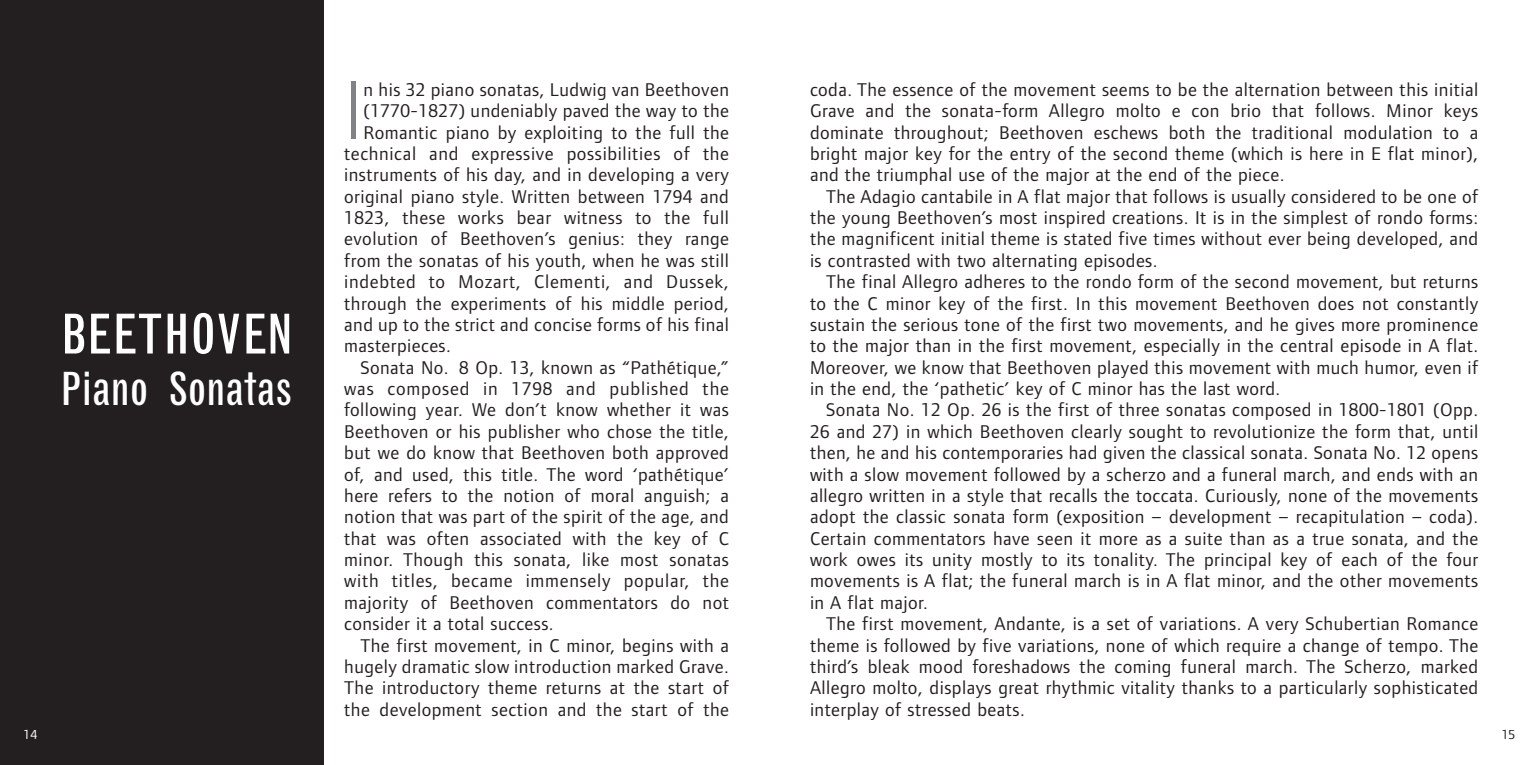
<style>
.page{position:relative;width:1539px;height:765px;background:#fff}
.page>*{position:absolute;margin:0;border:0;box-sizing:border-box;transform-origin:0 0}
.t1{font:300 condensed 77.85px "Grotesque";color:#808285}
.t2{font:condensed 54px "Grotesque";letter-spacing:.005em;color:#fff}
.t3{font:condensed 45px "Grotesque";color:#fff}
.t4{font:19.12px/21.4px "Foundry Form Sans";letter-spacing:.025em;color:#231f20;text-align:justify}
.t5{font:19.12px "Foundry Form Sans";letter-spacing:.045em;color:#231f20}
.t6{font:13.5px "Foundry Form Sans";color:#fff}
.t7{font:13.5px "Foundry Form Sans";color:#231f20}
</style>
<div class="page">
<div style="left:0;top:0;width:324px;height:765px;background:#231f20"></div>
<h2 class="t2" style="left:61px;top:314px;width:233px">BEETHOVEN</h2>
<h3 class="t3" style="left:61px;top:372px;width:233px">Piano Sonatas</h3>
<h1 class="t1" style="left:344px;top:81px;width:19px">I</h1>
<p class="t4" style="left:364px;top:80px;width:367px">n his 32 piano sonatas, Ludwig van Beethoven</p>
<p class="t4" style="left:364px;top:101px;width:367px">(1770-1827) undeniably paved the way to the</p>
<p class="t4" style="left:364px;top:123px;width:367px">Romantic piano by exploiting to the full the</p>
<p class="t4" style="left:344px;top:144px;width:386px">technical and expressive possibilities of the</p>
<p class="t4" style="left:344px;top:166px;width:386px">instruments of his day, and in developing a very</p>
<p class="t4" style="left:344px;top:187px;width:386px">original piano style. Written between 1794 and</p>
<p class="t4" style="left:344px;top:208px;width:386px">1823, these works bear witness to the full</p>
<p class="t4" style="left:344px;top:230px;width:386px">evolution of Beethoven’s genius: they range</p>
<p class="t4" style="left:344px;top:251px;width:386px">from the sonatas of his youth, when he was still</p>
<p class="t4" style="left:344px;top:272px;width:386px">indebted to Mozart, Clementi, and Dussek,</p>
<p class="t4" style="left:344px;top:294px;width:386px">through the experiments of his middle period,</p>
<p class="t4" style="left:344px;top:315px;width:386px">and up to the strict and concise forms of his final</p>
<p class="t4" style="left:344px;top:337px;width:108px">masterpieces.</p>
<p class="t4" style="left:360px;top:358px;width:370px">Sonata No. 8 Op. 13, known as “Pathétique,”</p>
<p class="t5" style="left:344px;top:382px;width:386px">was composed in 1798 and published the</p>
<p class="t4" style="left:344px;top:401px;width:386px">following year. We don’t know whether it was</p>
<p class="t4" style="left:344px;top:422px;width:386px">Beethoven or his publisher who chose the title,</p>
<p class="t4" style="left:344px;top:443px;width:386px">but we do know that Beethoven both approved</p>
<p class="t4" style="left:344px;top:465px;width:386px">of, and used, this title. The word ‘pathétique’</p>
<p class="t4" style="left:344px;top:486px;width:386px">here refers to the notion of moral anguish; a</p>
<p class="t4" style="left:344px;top:508px;width:386px">notion that was part of the spirit of the age, and</p>
<p class="t4" style="left:344px;top:529px;width:386px">that was often associated with the key of C</p>
<p class="t4" style="left:344px;top:550px;width:386px">minor. Though this sonata, like most sonatas</p>
<p class="t4" style="left:344px;top:572px;width:386px">with titles, became immensely popular, the</p>
<p class="t4" style="left:344px;top:593px;width:386px">majority of Beethoven commentators do not</p>
<p class="t4" style="left:344px;top:614px;width:211px">consider it a total success.</p>
<p class="t4" style="left:360px;top:636px;width:370px">The first movement, in C minor, begins with a</p>
<p class="t4" style="left:344px;top:657px;width:386px">hugely dramatic slow introduction marked Grave.</p>
<p class="t4" style="left:344px;top:679px;width:386px">The introductory theme returns at the start of</p>
<p class="t4" style="left:344px;top:700px;width:386px">the development section and the start of the</p>
<p class="t4" style="left:810px;top:80px;width:670px">coda. The essence of the movement seems to be the alternation between this initial Grave and the sonata-form Allegro molto e con brio that follows. Minor keys dominate throughout; Beethoven eschews both the traditional modulation to a bright major key for the entry of the second theme (which is here in E flat minor), and the triumphal use of the major at the end of the piece.</p>
<p class="t4" style="left:810px;top:187px;width:670px;text-indent:16px">The Adagio cantabile in A flat major that follows is usually considered to be one of the young Beethoven’s most inspired creations. It is in the simplest of rondo forms: the magnificent initial theme is stated five times without ever being developed, and is contrasted with two alternating episodes.</p>
<p class="t4" style="left:810px;top:272px;width:670px;text-indent:16px">The final Allegro adheres to the rondo form of the second movement, but returns to the C minor key of the first. In this movement Beethoven does not constantly sustain the serious tone of the first two movements, and he gives more prominence to the major than in the first movement, especially in the central episode in A flat.<br>Moreover, we know that Beethoven played this movement with much humor, even if in the end, the ‘pathetic’ key of C minor has the last word.</p>
<p class="t4" style="left:810px;top:401px;width:670px;text-indent:16px">Sonata No. 12 Op. 26 is the first of three sonatas composed in 1800-1801 (Opp.<br>26 and 27) in which Beethoven clearly sought to revolutionize the form that, until then, he and his contemporaries had given the classical sonata. Sonata No. 12 opens with a slow movement followed by a scherzo and a funeral march, and ends with an allegro written in a style that recalls the toccata. Curiously, none of the movements adopt the classic sonata form (exposition – development – recapitulation – coda).<br>Certain commentators have seen it more as a suite than as a true sonata, and the work owes its unity mostly to its tonality. The principal key of each of the four movements is A flat; the funeral march is in A flat minor, and the other movements in A flat major.</p>
<p class="t4" style="left:810px;top:614px;width:670px;text-indent:16px">The first movement, Andante, is a set of variations. A very Schubertian Romance theme is followed by five variations, none of which require a change of tempo. The third’s bleak mood foreshadows the coming funeral march. The Scherzo, marked Allegro molto, displays great rhythmic vitality thanks to a particularly sophisticated interplay of stressed beats.</p>
<p class="t6" style="left:24px;top:730px;width:15px">14</p>
<p class="t7" style="left:1502px;top:730px;width:15px">15</p>
</div>
